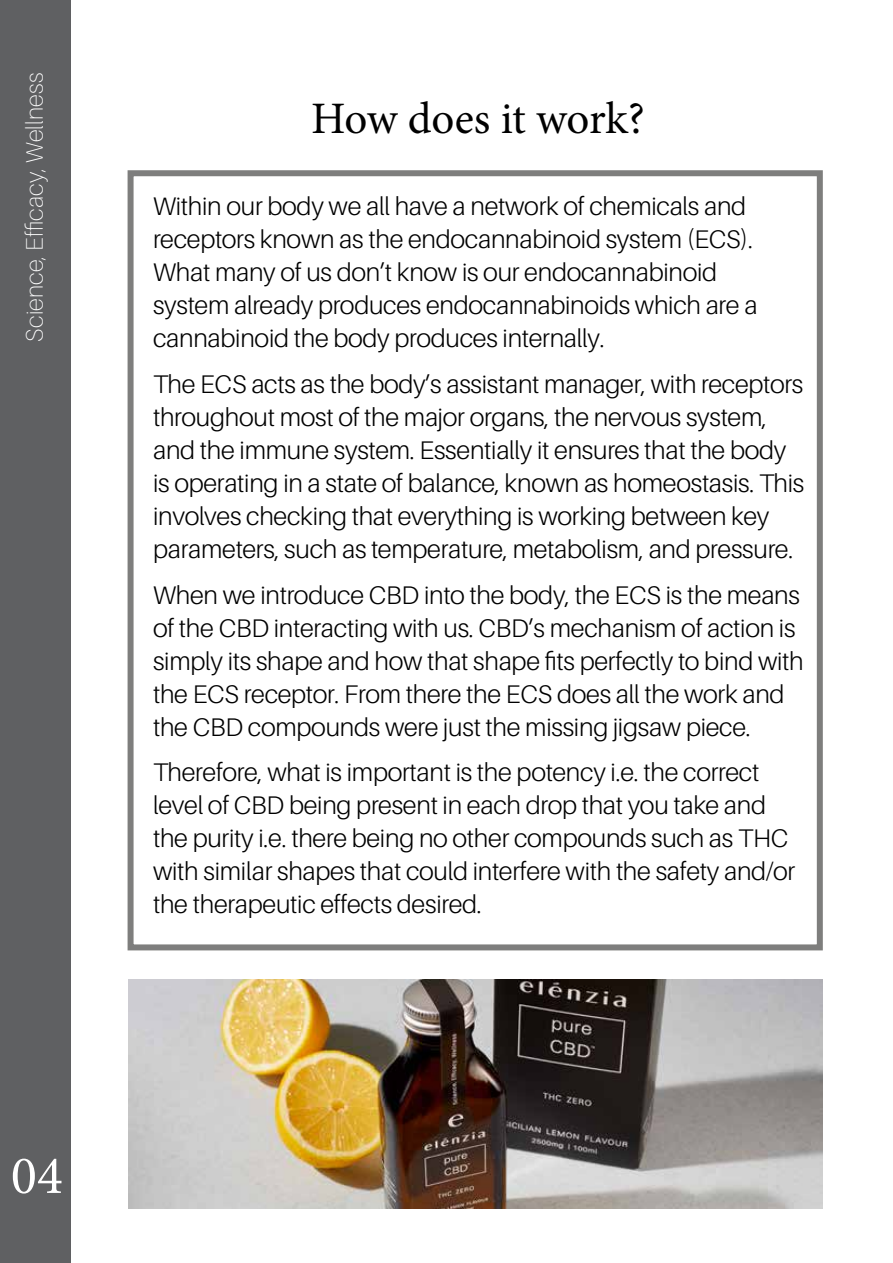
<style>
.page{position:relative;width:893px;height:1263px;background:#fff}
.page>*{position:absolute;margin:0;border:0;box-sizing:border-box;transform-origin:0 0}
.t1{font:54px "Minion Pro";color:#fff}
.t2{font:45px "Minion Pro";letter-spacing:-.01em;color:#000}
.t3{font:300 25.5px/33px "Aileron";letter-spacing:-.01em;color:#000}
.t4{font:100 24px "Aileron";letter-spacing:.005em;color:#fff}
</style>
<div class="page">
<div style="left:128px;top:170px;width:695px;height:780px;border:6px solid #7e7e7d"></div>
<img style="left:128px;top:979px;width:695px;height:230px">
<div style="left:0;top:0;width:70px;height:1263px;background:#5f6062"></div>
<p class="t4" style="left:21px;top:342px;width:270px;rotate:-90deg">Science, Efficacy, Wellness</p>
<h2 class="t2" style="left:311px;top:89px;width:335px">How does it work?</h2>
<p class="t3" style="left:153px;top:190px;width:606px">Within our body we all have a network of chemicals and receptors known as the endocannabinoid system (ECS).<br>What many of us don’t know is our endocannabinoid system already produces endocannabinoids which are a cannabinoid the body produces internally.</p>
<p class="t3" style="left:153px;top:368px;width:653px">The ECS acts as the body’s assistant manager, with receptors throughout most of the major organs, the nervous system, and the immune system. Essentially it ensures that the body is operating in a state of balance, known as homeostasis. This involves checking that everything is working between key parameters, such as temperature, metabolism, and pressure.</p>
<p class="t3" style="left:153px;top:579px;width:652px">When we introduce CBD into the body, the ECS is the means of the CBD interacting with us. CBD’s mechanism of action is simply its shape and how that shape fits perfectly to bind with the ECS receptor. From there the ECS does all the work and the CBD compounds were just the missing jigsaw piece.</p>
<p class="t3" style="left:153px;top:756px;width:644px">Therefore, what is important is the potency i.e. the correct level of CBD being present in each drop that you take and the purity i.e. there being no other compounds such as THC with similar shapes that could interfere with the safety and/or the therapeutic effects desired.</p>
<h1 class="t1" style="left:11px;top:1139px;width:53px">04</h1>
</div>
